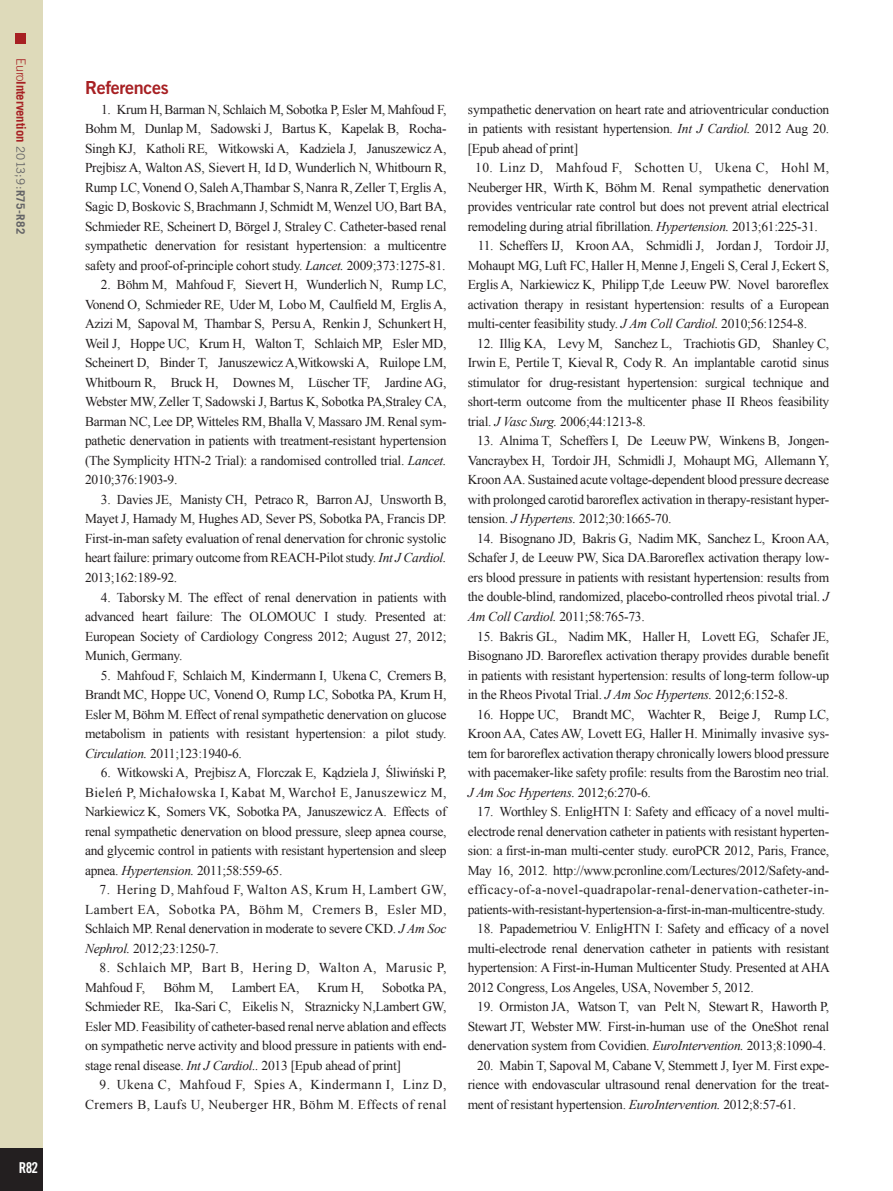
<style>
.page{position:relative;width:893px;height:1191px;background:#fff}
.page>*{position:absolute;margin:0;border:0;box-sizing:border-box;transform-origin:0 0}
.intertitre1{font:18px "Trade Gothic LT Std Bd 2";letter-spacing:-.02em;color:#a72023}
.t1{font:15px "Trade Gothic LT Std Bd Cn 20";color:#fff}
.references{font:13.5px/19.5px "Times New Roman";letter-spacing:-.02em;color:#231f20;text-align:justify}
.references-2{font:13.5px/19.5px "Times New Roman";letter-spacing:.03em;color:#231f20}
.t2{font:700 12.75px "Trade Gothic LT Std";letter-spacing:-.01em;color:#a72023}
.s1{font-weight:300}
.s2{font-weight:400;font-size:11.7px;color:#636366}
.s3{font-size:11.7px;color:#636366}
.s4{font-style:italic}
</style>
<div class="page">
<div style="left:0;top:0;width:43px;height:1191px;background:#dedaba"></div>
<div style="left:0;top:1148px;width:43px;height:43px;background:#231f20"></div>
<div style="left:16px;top:34px;width:10px;height:10px;background:#a72023"></div>
<p class="t2" style="left:29px;top:58px;width:177px;rotate:90deg"><span class="s1">Euro</span>Intervention <span class="s2">2013;9:</span><span class="s3">R75-R82</span></p>
<p class="t1" style="left:19px;top:1158px;width:21px">R82</p>
<p class="intertitre1" style="left:85px;top:77px;width:85px">References</p>
<p class="references" style="left:85px;top:99px;width:363px;text-indent:16px">1. Krum H, Barman N, Schlaich M, Sobotka P, Esler M, Mahfoud F, Bohm M, Dunlap M, Sadowski J, Bartus K, Kapelak B, Rocha-Singh KJ, Katholi RE, Witkowski A, Kadziela J, Januszewicz A, Prejbisz A, Walton AS, Sievert H, Id D, Wunderlich N, Whitbourn R, Rump LC, Vonend O, Saleh A,Thambar S, Nanra R, Zeller T, Erglis A, Sagic D, Boskovic S, Brachmann J, Schmidt M, Wenzel UO, Bart BA, Schmieder RE, Scheinert D, Börgel J, Straley C. Catheter-based renal sympathetic denervation for resistant hypertension: a multicentre safety and proof-of-principle cohort study. <span class="s4">Lancet.</span> 2009;373:1275-81.</p>
<p class="references" style="left:85px;top:275px;width:363px;text-indent:16px">2. Böhm M, Mahfoud F, Sievert H, Wunderlich N, Rump LC, Vonend O, Schmieder RE, Uder M, Lobo M, Caulfield M, Erglis A, Azizi M, Sapoval M, Thambar S, Persu A, Renkin J, Schunkert H, Weil J, Hoppe UC, Krum H, Walton T, Schlaich MP, Esler MD, Scheinert D, Binder T, Januszewicz A,Witkowski A, Ruilope LM, Whitbourn R, Bruck H, Downes M, Lüscher TF, Jardine AG, Webster MW, Zeller T, Sadowski J, Bartus K, Sobotka PA,Straley CA, Barman NC, Lee DP, Witteles RM, Bhalla V, Massaro JM. Renal sym&shy;pathetic denervation in patients with treatment-resistant hypertension (The Symplicity HTN-2 Trial): a randomised controlled trial. <span class="s4">Lancet.<br></span>2010;376:1903-9.</p>
<p class="references" style="left:85px;top:489px;width:363px;text-indent:16px">3. Davies JE, Manisty CH, Petraco R, Barron AJ, Unsworth B, Mayet J, Hamady M, Hughes AD, Sever PS, Sobotka PA, Francis DP.<br>First-in-man safety evaluation of renal denervation for chronic systolic heart failure: primary outcome from REACH-Pilot study. <span class="s4">Int J Cardiol.<br></span>2013;162:189-92.</p>
<p class="references" style="left:85px;top:587px;width:363px;text-indent:16px">4. Taborsky M. The effect of renal denervation in patients with advanced heart failure: The OLOMOUC I study. Presented at:<br>European Society of Cardiology Congress 2012; August 27, 2012; Munich, Germany.</p>
<p class="references" style="left:85px;top:665px;width:363px;text-indent:16px">5. Mahfoud F, Schlaich M, Kindermann I, Ukena C, Cremers B, Brandt MC, Hoppe UC, Vonend O, Rump LC, Sobotka PA, Krum H, Esler M, Böhm M. Effect of renal sympathetic denervation on glucose metabolism in patients with resistant hypertension: a pilot study.<br><span class="s4">Circulation.</span> 2011;123:1940-6.</p>
<p class="references" style="left:85px;top:762px;width:363px;text-indent:16px">6. Witkowski A, Prejbisz A, Florczak E, Kądziela J, Śliwiński P, Bieleń P, Michałowska I, Kabat M, Warchoł E, Januszewicz M, Narkiewicz K, Somers VK, Sobotka PA, Januszewicz A. Effects of renal sympathetic denervation on blood pressure, sleep apnea course, and glycemic control in patients with resistant hypertension and sleep apnea. <span class="s4">Hypertension.</span> 2011;58:559-65.</p>
<p class="references" style="left:85px;top:879px;width:363px;text-indent:15px">7. Hering D, Mahfoud F, Walton AS, Krum H, Lambert GW, Lambert EA, Sobotka PA, Böhm M, Cremers B, Esler MD, Schlaich MP. Renal denervation in moderate to severe CKD. <span class="s4">J Am Soc Nephrol.</span> 2012;23:1250-7.</p>
<p class="references-2" style="left:85px;top:957px;width:363px;text-indent:15px">8. Schlaich MP, Bart B, Hering D, Walton A, Marusic P,<br>Mahfoud F,</p>
<p class="references" style="left:85px;top:977px;width:363px;text-indent:297px">Sobotka PA, Schmieder RE, Ika-Sari C, Eikelis N, Straznicky N,Lambert GW, Esler MD. Feasibility of catheter-based renal nerve ablation and effects on sympathetic nerve activity and blood pressure in patients with end&shy;stage renal disease. <span class="s4">Int J Cardiol..</span> 2013 [Epub ahead of print]</p>
<p class="references-2" style="left:85px;top:1074px;width:363px;text-align:right">9. Ukena C, Mahfoud F, Spies A, Kindermann I, Linz D,<br>Cremers B, Laufs U, Neuberger HR, Böhm M. Effects of renal</p>
<p class="references" style="left:163px;top:977px;width:52px">Böhm M,</p>
<p class="references" style="left:232px;top:977px;width:69px">Lambert EA,</p>
<p class="references" style="left:318px;top:977px;width:48px">Krum H,</p>
<p class="references" style="left:468px;top:99px;width:363px">sympathetic denervation on heart rate and atrioventricular conduction in patients with resistant hypertension. <span class="s4">Int J Cardiol.</span> 2012 Aug 20. [Epub ahead of print]</p>
<p class="references" style="left:468px;top:158px;width:363px;text-indent:7px">10. Linz D, Mahfoud F, Schotten U, Ukena C, Hohl M, Neuberger HR, Wirth K, Böhm M. Renal sympathetic denervation provides ventricular rate control but does not prevent atrial electrical remodeling during atrial fibrillation. <span class="s4">Hypertension.</span> 2013;61:225-31.</p>
<p class="references" style="left:468px;top:236px;width:363px;text-indent:10px">11. Scheffers IJ, Kroon AA, Schmidli J, Jordan J, Tordoir JJ, Mohaupt MG, Luft FC, Haller H, Menne J, Engeli S, Ceral J, Eckert S, Erglis A, Narkiewicz K, Philipp T,de Leeuw PW. Novel baroreflex activation therapy in resistant hypertension: results of a European multi-center feasibility study. <span class="s4">J Am Coll Cardiol.</span> 2010;56:1254-8.</p>
<p class="references" style="left:468px;top:333px;width:363px;text-indent:9px">12. Illig KA, Levy M, Sanchez L, Trachiotis GD, Shanley C, Irwin E, Pertile T, Kieval R, Cody R. An implantable carotid sinus stimulator for drug-resistant hypertension: surgical technique and short-term outcome from the multicenter phase II Rheos feasibility trial. <span class="s4">J Vasc Surg.</span> 2006;44:1213-8.</p>
<p class="references" style="left:468px;top:431px;width:363px;text-indent:9px">13. Alnima T, Scheffers I, De Leeuw PW, Winkens B, Jongen-Vancraybex H, Tordoir JH, Schmidli J, Mohaupt MG, Allemann Y, Kroon AA. Sustained acute voltage-dependent blood pressure decrease with prolonged carotid baroreflex activation in therapy-resistant hyper&shy;tension. <span class="s4">J Hypertens.</span> 2012;30:1665-70.</p>
<p class="references" style="left:468px;top:528px;width:363px;text-indent:9px">14. Bisognano JD, Bakris G, Nadim MK, Sanchez L, Kroon AA, Schafer J, de Leeuw PW, Sica DA.Baroreflex activation therapy low&shy;ers blood pressure in patients with resistant hypertension: results from the double-blind, randomized, placebo-controlled rheos pivotal trial. <span class="s4">J Am Coll Cardiol.</span> 2011;58:765-73.</p>
<p class="references" style="left:468px;top:626px;width:363px;text-indent:9px">15. Bakris GL, Nadim MK, Haller H, Lovett EG, Schafer JE, Bisognano JD. Baroreflex activation therapy provides durable benefit in patients with resistant hypertension: results of long-term follow-up in the Rheos Pivotal Trial. <span class="s4">J Am Soc Hypertens.</span> 2012;6:152-8.</p>
<p class="references" style="left:468px;top:704px;width:363px;text-indent:9px">16. Hoppe UC, Brandt MC, Wachter R, Beige J, Rump LC, Kroon AA, Cates AW, Lovett EG, Haller H. Minimally invasive sys&shy;tem for baroreflex activation therapy chronically lowers blood pressure with pacemaker-like safety profile: results from the Barostim neo trial.<br><span class="s4">J Am Soc Hypertens.</span> 2012;6:270-6.</p>
<p class="references" style="left:468px;top:801px;width:363px;text-indent:9px">17. Worthley S. EnligHTN I: Safety and efficacy of a novel multi&shy;electrode renal denervation catheter in patients with resistant hyperten&shy;sion: a first-in-man multi-center study. euroPCR 2012, Paris, France, May 16, 2012. http://www.pcronline.com/Lectures/2012/Safety-and&shy;efficacy-of-a-novel-quadrapolar-renal-denervation-catheter-in&shy;patients-with-resistant-hypertension-a-first-in-man-multicentre-study.</p>
<p class="references" style="left:468px;top:918px;width:364px;text-indent:9px">18. Papademetriou V. EnligHTN I: Safety and efficacy of a novel multi-electrode renal denervation catheter in patients with resistant hypertension: A First-in-Human Multicenter Study. Presented at AHA 2012 Congress, Los Angeles, USA, November 5, 2012.</p>
<p class="references" style="left:468px;top:996px;width:363px;text-indent:9px">19. Ormiston JA, Watson T, van Pelt N, Stewart R, Haworth P, Stewart JT, Webster MW. First-in-human use of the OneShot renal denervation system from Covidien. <span class="s4">EuroIntervention.</span> 2013;8:1090-4.</p>
<p class="references" style="left:468px;top:1055px;width:363px;text-indent:9px">20. Mabin T, Sapoval M, Cabane V, Stemmett J, Iyer M. First expe&shy;rience with endovascular ultrasound renal denervation for the treat&shy;ment of resistant hypertension. <span class="s4">EuroIntervention.</span> 2012;8:57-61.</p>
</div>
